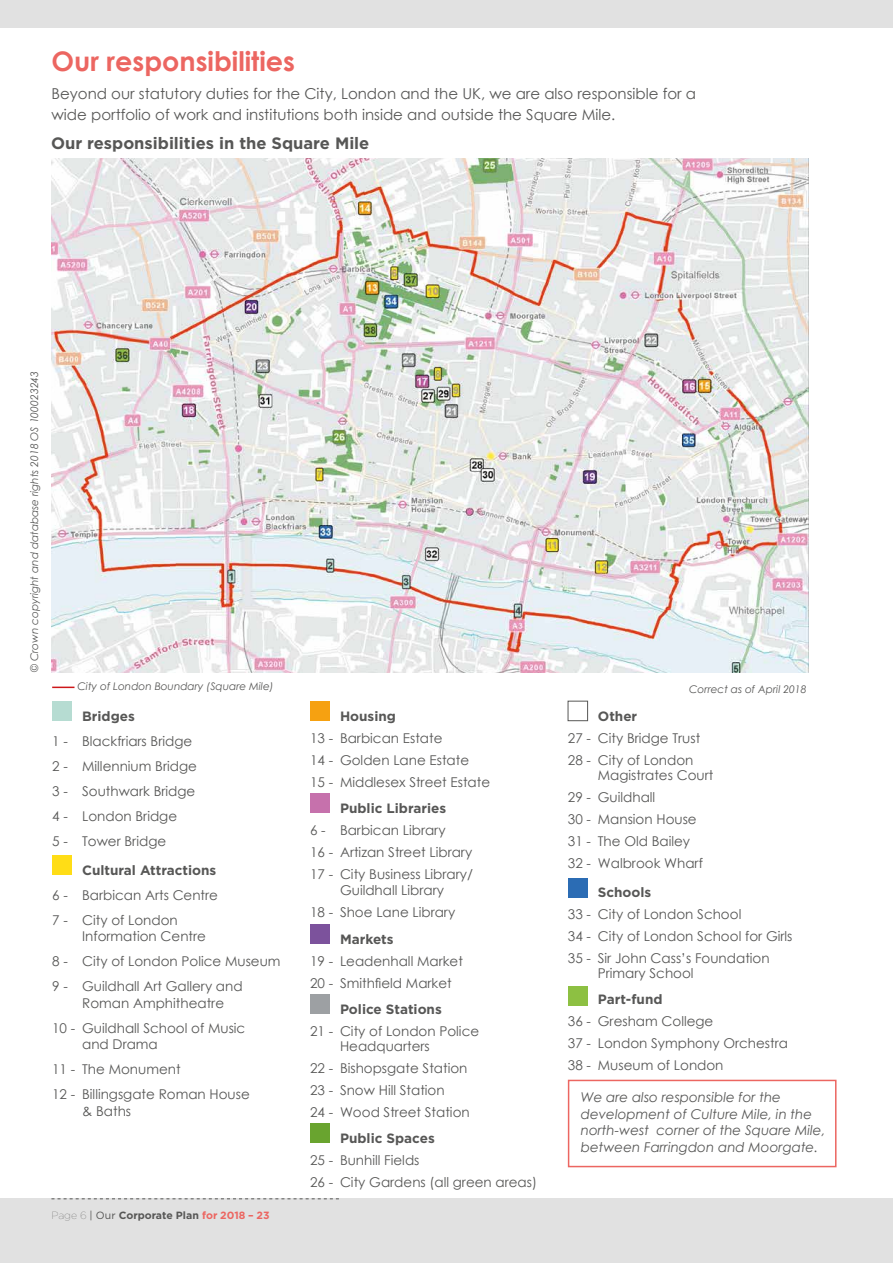
<style>
.page{position:relative;width:893px;height:1263px;background:#fff}
.page>*{position:absolute;margin:0;border:0;box-sizing:border-box;transform-origin:0 0}
.Heading{font:700 27px "Century Gothic";color:#ec6661}
.sub_heading{font:700 16.5px "Gotham HTF";color:#575756}
.Body{font:15px/21px "Century Gothic";color:#575756}
.Body-2{font:13.5px/16.5px "Century Gothic";color:#575756}
.sub_heading-2{font:13.5px/16.5px "Century Gothic";color:#575756}
.Body-3{font:italic 13.5px/16.5px "Century Gothic";color:#575756}
.map_headings{font:700 13.5px "Gotham HTF";color:#575756}
.Body-4{font:700 13.5px "Gotham HTF";color:#575756}
.Body-5{font:italic 10.5px "Century Gothic";color:#575756}
.t1{font:700 10.5px "Gotham HTF";color:#575756}
.s1{font-weight:100}
.s2{font-weight:400}
.s3{color:#ec6661}
</style>
<div class="page">
<div style="left:0;top:1198px;width:893px;height:65px;background:#e1e1e1"></div>
<div style="left:0;top:0;width:893px;height:28px;background:#e1e1e1"></div>
<svg style="left:51px;top:1198px;width:288px;height:1px"></svg>
<div style="left:568px;top:1080px;width:268px;height:87px;border:2px solid #ec6661"></div>
<img style="left:51px;top:158px;width:758px;height:515px">
<div style="left:52px;top:701px;width:20px;height:19px;background:#b6dcd2"></div>
<div style="left:52px;top:855px;width:20px;height:20px;background:#ffdd16"></div>
<div style="left:310px;top:701px;width:20px;height:19px;background:#f6a111"></div>
<div style="left:310px;top:793px;width:20px;height:20px;background:#c671ac"></div>
<div style="left:310px;top:924px;width:20px;height:19px;background:#7c529c"></div>
<div style="left:310px;top:994px;width:20px;height:20px;background:#9da0a3"></div>
<div style="left:310px;top:1123px;width:20px;height:20px;background:#69a42f"></div>
<div style="left:568px;top:701px;width:20px;height:20px;background:#fff;border:1px solid #575756"></div>
<div style="left:568px;top:879px;width:19px;height:19px;background:#2b6cb4"></div>
<div style="left:568px;top:986px;width:19px;height:19px;background:#8dc042"></div>
<svg style="left:52px;top:687px;width:23px;height:1px"></svg>
<p class="Heading" style="left:51px;top:41px;width:245px">Our responsibilities</p>
<p class="Body" style="left:51px;top:83px;width:646px">Beyond our statutory duties for the City, London and the UK, we are also responsible for a wide portfolio of work and institutions both inside and outside the Square Mile.</p>
<p class="sub_heading" style="left:51px;top:134px;width:320px">Our responsibilities in the Square Mile</p>
<p class="Body-5" style="left:27px;top:672px;width:303px;rotate:-90deg">© Crown copyright and database rights 2018 OS 100023243</p>
<p class="Body-5" style="left:77px;top:679px;width:198px">City of London Boundary (Square Mile)</p>
<p class="map_headings" style="left:82px;top:708px;width:54px">Bridges</p>
<p class="Body-2" style="left:52px;top:732px;width:142px">1 - Blackfriars Bridge</p>
<p class="Body-2" style="left:52px;top:757px;width:146px">2 - Millennium Bridge</p>
<p class="Body-2" style="left:52px;top:782px;width:145px">3 - Southwark Bridge</p>
<p class="Body-2" style="left:52px;top:807px;width:126px">4 - London Bridge</p>
<p class="Body-2" style="left:52px;top:832px;width:116px">5 - Tower Bridge</p>
<p class="map_headings" style="left:82px;top:862px;width:136px">Cultural Attractions</p>
<p class="sub_heading-2" style="left:52px;top:886px;width:167px">6 - Barbican Arts Centre</p>
<p class="Body-2" style="left:82px;top:911px;width:125px;text-indent:-30px">7 - City of London<br>Information Centre</p>
<p class="sub_heading-2" style="left:52px;top:953px;width:230px">8 - City of London Police Museum</p>
<p class="sub_heading-2" style="left:82px;top:978px;width:162px;text-indent:-30px">9 - Guildhall Art Gallery and<br>Roman Amphitheatre</p>
<p class="sub_heading-2" style="left:82px;top:1019px;width:165px;text-indent:-30px">10 - Guildhall School of Music and Drama</p>
<p class="sub_heading-2" style="left:52px;top:1061px;width:130px">11 - The Monument</p>
<p class="Body-2" style="left:82px;top:1086px;width:169px;text-indent:-30px">12 - Billingsgate Roman House &amp; Baths</p>
<p class="t1" style="left:51px;top:1209px;width:220px"><span class="s1">Page 6</span> <span class="s2">| Our</span> Corporate Plan <span class="s3">for 2018 – 23</span></p>
<p class="Body-4" style="left:340px;top:708px;width:58px">Housing</p>
<p class="Body-2" style="left:310px;top:729px;width:134px">13 - Barbican Estate</p>
<p class="Body-2" style="left:310px;top:751px;width:161px">14 - Golden Lane Estate</p>
<p class="Body-2" style="left:310px;top:773px;width:182px">15 - Middlesex Street Estate</p>
<p class="map_headings" style="left:340px;top:800px;width:108px">Public Libraries</p>
<p class="Body-2" style="left:310px;top:821px;width:137px">6 - Barbican Library</p>
<p class="Body-2" style="left:310px;top:843px;width:164px">16 - Artizan Street Library</p>
<p class="Body-2" style="left:310px;top:865px;width:164px;text-align:center">17 - City Business Library/<br>Guildhall Library</p>
<p class="Body-2" style="left:310px;top:904px;width:147px">18 - Shoe Lane Library</p>
<p class="map_headings" style="left:340px;top:931px;width:55px">Markets</p>
<p class="Body-2" style="left:310px;top:952px;width:154px">19 - Leadenhall Market</p>
<p class="Body-2" style="left:310px;top:974px;width:143px">20 - Smithfield Market</p>
<p class="map_headings" style="left:340px;top:1001px;width:103px">Police Stations</p>
<p class="Body-2" style="left:340px;top:1023px;width:141px;line-height:15px;text-indent:-30px">21 - City of London Police<br>Headquarters</p>
<p class="Body-2" style="left:310px;top:1059px;width:159px">22 - Bishopsgate Station</p>
<p class="Body-2" style="left:310px;top:1081px;width:136px">23 - Snow Hill Station</p>
<p class="Body-2" style="left:310px;top:1103px;width:161px">24 - Wood Street Station</p>
<p class="map_headings" style="left:340px;top:1130px;width:96px">Public Spaces</p>
<p class="sub_heading-2" style="left:310px;top:1152px;width:111px">25 - Bunhill Fields</p>
<p class="sub_heading-2" style="left:310px;top:1174px;width:229px">26 - City Gardens (all green areas)</p>
<p class="Body-5" style="left:689px;top:681px;width:119px">Correct as of April 2018</p>
<p class="map_headings" style="left:598px;top:708px;width:41px">Other</p>
<p class="Body-2" style="left:568px;top:729px;width:134px">27 - City Bridge Trust</p>
<p class="Body-2" style="left:598px;top:752px;width:117px;line-height:15px;text-indent:-30px">28 - City of London<br>Magistrates Court</p>
<p class="Body-2" style="left:568px;top:788px;width:89px">29 - Guildhall</p>
<p class="Body-2" style="left:568px;top:810px;width:130px">30 - Mansion House</p>
<p class="Body-2" style="left:568px;top:832px;width:124px">31 - The Old Bailey</p>
<p class="Body-2" style="left:568px;top:854px;width:137px">32 - Walbrook Wharf</p>
<p class="map_headings" style="left:598px;top:884px;width:55px">Schools</p>
<p class="Body-2" style="left:568px;top:906px;width:175px">33 - City of London School</p>
<p class="Body-2" style="left:568px;top:928px;width:226px">34 - City of London School for Girls</p>
<p class="Body-2" style="left:598px;top:951px;width:173px;line-height:15px;text-indent:-30px">35 - Sir John Cass’s Foundation<br>Primary School</p>
<p class="map_headings" style="left:598px;top:992px;width:66px">Part-fund</p>
<p class="Body-2" style="left:568px;top:1013px;width:147px">36 - Gresham College</p>
<p class="Body-2" style="left:568px;top:1035px;width:222px">37 - London Symphony Orchestra</p>
<p class="Body-2" style="left:568px;top:1057px;width:157px">38 - Museum of London</p>
<p class="Body-3" style="left:581px;top:1089px;width:246px">We are also responsible for the development of Culture Mile, in the north-west corner of the Square Mile, between Farringdon and Moorgate.</p>
</div>
